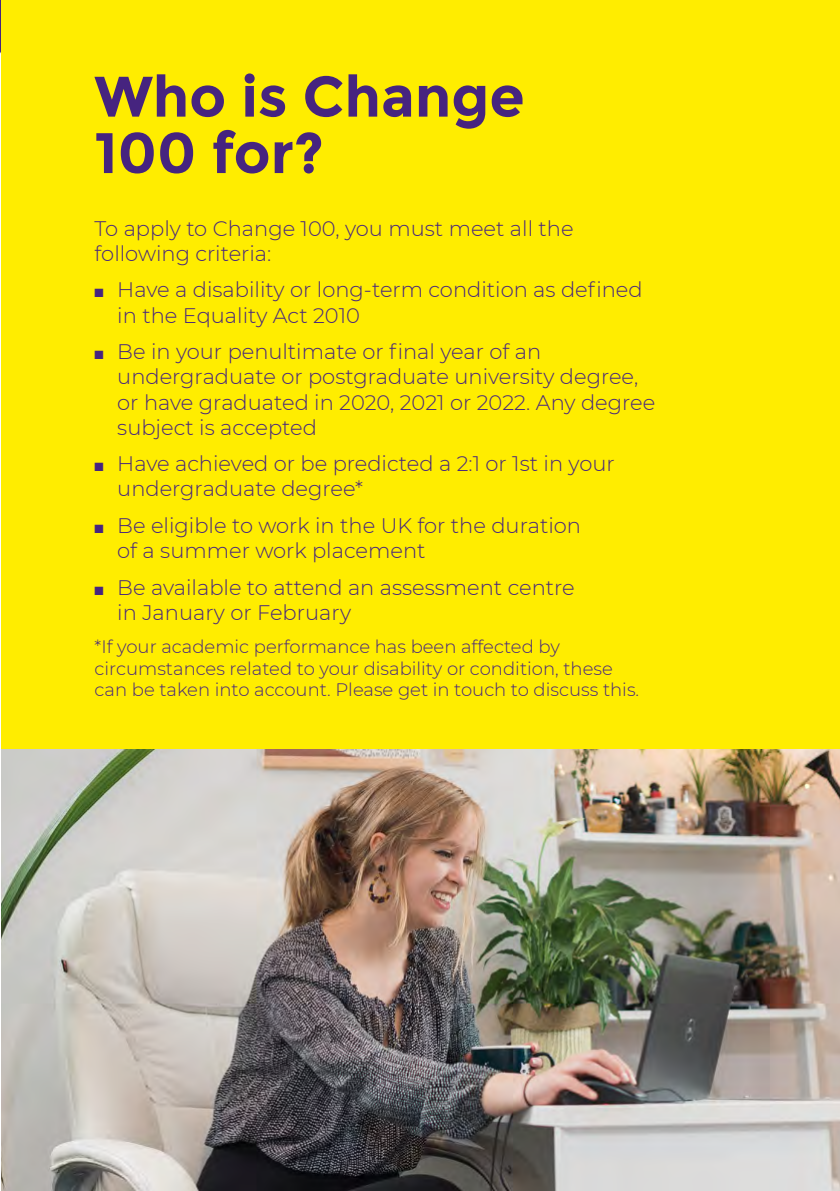
<style>
.page{position:relative;width:840px;height:1191px;background:#fff}
.page>*{position:absolute;margin:0;border:0;box-sizing:border-box;transform-origin:0 0}
.Sub_heads{font:700 57px/56.4px "Montserrat";color:#46247f}
.Bullet{font:300 21px/25.2px "Montserrat";color:#46247f}
.Body_copy{font:300 21px/25.2px "Montserrat";color:#46247f}
.Small_Print{font:300 18px/21.6px "Montserrat";color:#46247f}
</style>
<div class="page">
<svg style="left:0;top:0;width:1px;height:53px"></svg>
<div style="left:1px;top:0;width:838px;height:1191px;background:#ffed00"></div>
<img style="left:1px;top:749px;width:838px;height:442px">
<h3 class="Sub_heads" style="left:94px;top:68px;width:431px">Who is Change<br>100 for?</h3>
<p class="Body_copy" style="left:94px;top:215px;width:480px">To apply to Change 100, you must meet all the following criteria:</p>
<p class="Bullet" style="left:117px;top:277px;width:526px;text-indent:-23px">■ Have a disability or long-term condition as defined in the Equality Act 2010</p>
<p class="Bullet" style="left:117px;top:338px;width:539px;text-indent:-23px">■ Be in your penultimate or final year of an undergraduate or postgraduate university degree, or have graduated in 2020, 2021 or 2022. Any degree subject is accepted</p>
<p class="Bullet" style="left:117px;top:450px;width:498px;text-indent:-23px">■ Have achieved or be predicted a 2:1 or 1st in your undergraduate degree*</p>
<p class="Bullet" style="left:117px;top:512px;width:465px;text-indent:-23px">■ Be eligible to work in the UK for the duration of a summer work placement</p>
<p class="Bullet" style="left:117px;top:574px;width:458px;text-indent:-23px">■ Be available to attend an assessment centre in January or February</p>
<p class="Small_Print" style="left:94px;top:635px;width:546px">*If your academic performance has been affected by circumstances related to your disability or condition, these can be taken into account. Please get in touch to discuss this.</p>
</div>
